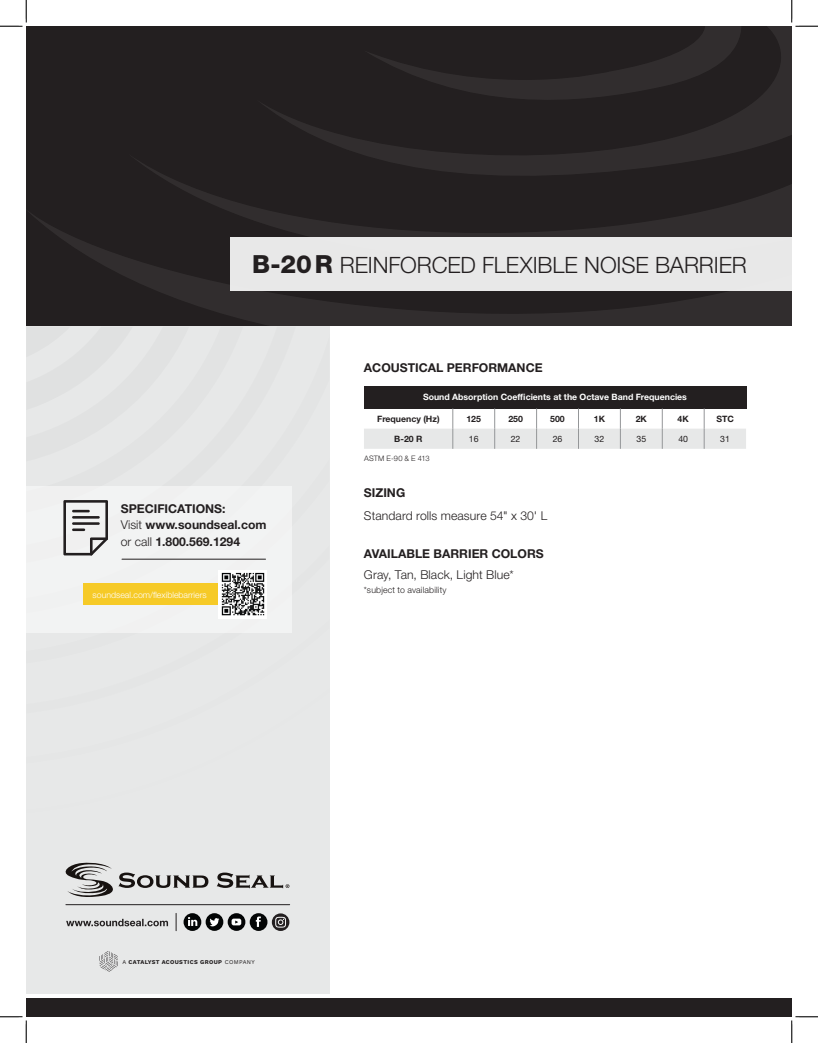
<style>
.page{position:relative;width:818px;height:1043px;background:#fff}
.page>*{position:absolute;margin:0;border:0;box-sizing:border-box;transform-origin:0 0}
.Body_Headline{font:300 22.5px "Helvetica Neue LT Std";letter-spacing:-.005em;color:#231f20}
.t1{font:700 12.25px/16.2px "Helvetica Neue LT Std";color:#231f20}
.t2{font:300 12.25px "Helvetica Neue LT Std";letter-spacing:.01em;color:#231f20}
.t3{font:700 8.75px "Helvetica Neue LT Std";color:#fff}
.t4{font:700 8.75px "Helvetica Neue LT Std";color:#231f20}
.t5{font:300 8.75px "Helvetica Neue LT Std";color:#fff}
.t6{font:300 8.75px "Helvetica Neue LT Std";letter-spacing:.02em;color:#231f20}
.t7{font:8.75px "Helvetica Neue LT Std";color:#231f20}
.Body_Copy{font:300 7.5px "Helvetica Neue LT Std";letter-spacing:.01em;color:#231f20}
.t8{font:700 5.88px "Work Sans";letter-spacing:.06em;color:#231f20}
.s1{font-weight:800;font-size:25px}
.s2{font-weight:300}
.s3{font-weight:400}
</style>
<div class="page">
<div style="left:26px;top:997px;width:765px;height:19px;background:#231f20"></div>
<div style="left:26px;top:321px;width:303px;height:673px;background:#e7e8e8"></div>
<div style="left:206px;top:913px;width:17px;height:17px;background:#030505;border-radius:50%"></div>
<svg style="left:210px;top:918px;width:9px;height:8px"></svg>
<div style="left:183px;top:913px;width:18px;height:18px;background:#030505;border-radius:50%"></div>
<svg style="left:188px;top:917px;width:9px;height:9px"></svg>
<div style="left:228px;top:913px;width:17px;height:17px;background:#020304;border-radius:50%"></div>
<svg style="left:231px;top:918px;width:10px;height:7px"></svg>
<div style="left:250px;top:913px;width:17px;height:18px;background:#030505;border-radius:50%"></div>
<svg style="left:256px;top:916px;width:5px;height:10px"></svg>
<svg style="left:272px;top:913px;width:17px;height:18px"></svg>
<svg style="left:275px;top:916px;width:11px;height:11px"></svg>
<svg style="left:66px;top:862px;width:142px;height:35px"></svg>
<svg style="left:217px;top:872px;width:72px;height:16px"></svg>
<svg style="left:66px;top:918px;width:102px;height:8px"></svg>
<svg style="left:176px;top:913px;width:1px;height:17px"></svg>
<hr style="left:66px;top:904px;width:224px;height:1px;background:#231f20">
<svg style="left:99px;top:951px;width:19px;height:20px"></svg>
<div style="left:26px;top:486px;width:266px;height:147px;background:#f2f3f3"></div>
<svg style="left:63px;top:500px;width:45px;height:55px"></svg>
<hr style="left:122px;top:559px;width:143px;height:1px;background:#231f20">
<div style="left:364px;top:386px;width:382px;height:22px;background:#231f20"></div>
<svg style="left:364px;top:408px;width:382px;height:41px"></svg>
<svg style="left:26px;top:26px;width:765px;height:301px;background:#272324"></svg>
<div style="left:231px;top:237px;width:560px;height:53px;background:#e8e8e8"></div>
<div style="left:84px;top:583px;width:135px;height:22px;background:#f6ca27"></div>
<img style="left:218px;top:570px;width:48px;height:48px">
<svg style="left:0;top:0;width:27px;height:27px"></svg>
<svg style="left:0;top:1016px;width:27px;height:26px"></svg>
<svg style="left:790px;top:0;width:28px;height:27px"></svg>
<svg style="left:790px;top:1015px;width:28px;height:27px"></svg>
<p class="Body_Headline" style="left:252px;top:251px;width:496px"><span class="s1">B-20R</span> REINFORCED FLEXIBLE NOISE BARRIER</p>
<p class="t1" style="left:364px;top:360px;width:180px">ACOUSTICAL PERFORMANCE</p>
<p class="t1" style="left:121px;top:500px;width:147px">SPECIFICATIONS:<br><span class="s2">Visit</span> www.soundseal.com <span class="s2">or call</span> 1.800.569.1294</p>
<p class="t5" style="left:93px;top:589px;width:116px">soundseal.com/flexiblebarriers</p>
<p class="t3" style="left:423px;top:392px;width:265px">Sound Absorption Coefficients at the Octave Band Frequencies</p>
<p class="t4" style="left:377px;top:413px;width:64px">Frequency (Hz)</p>
<p class="t4" style="left:466px;top:413px;width:16px">125</p>
<p class="t4" style="left:508px;top:413px;width:16px">250</p>
<p class="t4" style="left:550px;top:413px;width:16px">500</p>
<p class="t4" style="left:593px;top:413px;width:13px">1K</p>
<p class="t4" style="left:635px;top:413px;width:13px">2K</p>
<p class="t4" style="left:677px;top:413px;width:13px">4K</p>
<p class="t4" style="left:716px;top:413px;width:19px">STC</p>
<p class="t4" style="left:394px;top:433px;width:30px">B-20 R</p>
<p class="t7" style="left:469px;top:433px;width:11px">16</p>
<p class="t7" style="left:510px;top:433px;width:11px">22</p>
<p class="t7" style="left:552px;top:433px;width:11px">26</p>
<p class="t7" style="left:594px;top:433px;width:11px">32</p>
<p class="t7" style="left:636px;top:433px;width:11px">35</p>
<p class="t7" style="left:678px;top:433px;width:11px">40</p>
<p class="t7" style="left:720px;top:433px;width:11px">31</p>
<p class="Body_Copy" style="left:364px;top:454px;width:67px">ASTM E-90 &amp; E 413</p>
<p class="t1" style="left:364px;top:484px;width:43px">SIZING</p>
<p class="t2" style="left:364px;top:508px;width:185px">Standard rolls measure 54" x 30' L</p>
<p class="t1" style="left:364px;top:545px;width:181px">AVAILABLE BARRIER COLORS</p>
<p class="t2" style="left:364px;top:567px;width:151px">Gray, Tan, Black, Light Blue*</p>
<p class="t6" style="left:364px;top:584px;width:84px">*subject to availability</p>
<p class="t8" style="left:122px;top:957px;width:134px"><span class="s3">A</span> CATALYST ACOUSTICS GROUP <span class="s3">COMPANY</span></p>
</div>
